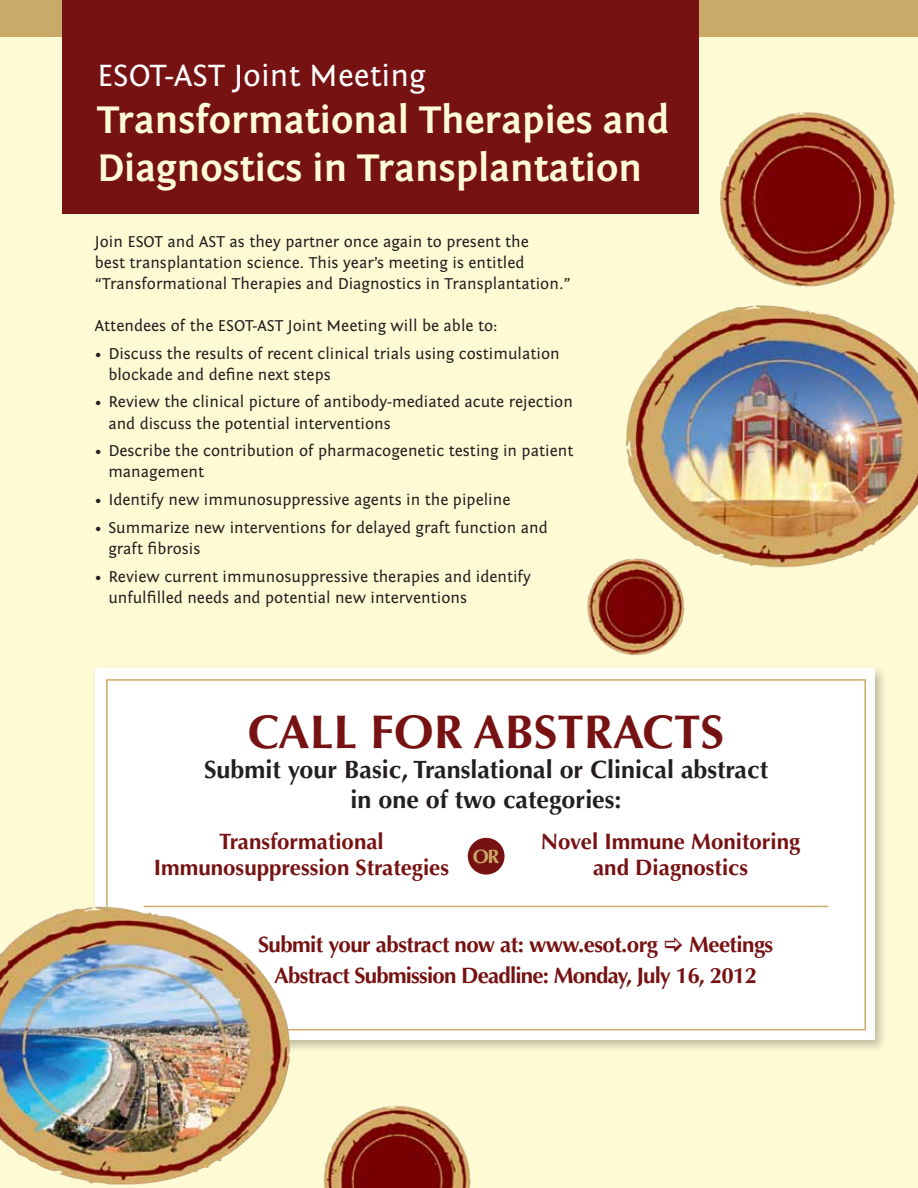
<style>
.page{position:relative;width:918px;height:1188px;background:#fff}
.page>*{position:absolute;margin:0;border:0;box-sizing:border-box;transform-origin:0 0}
.t1{font:700 47.4px "Optima";color:#771213}
.t2{font:700 39.75px/47.7px "Fontin Sans";color:#fffcd5}
.t3{font:32.25px "Fontin Sans";color:#fff}
.t4{font:700 25.05px/30.2px "Optima";color:#231f20;text-align:center}
.t5{font:700 22.35px/30.8px "Optima";letter-spacing:-.025em;color:#771213}
.t6{font:700 22.35px/26.7px "Optima";color:#771213;text-align:center}
.t7{font:700 19.35px "Optima";color:#caaa68}
.t8{font:16.5px/21px "Fontin Sans";color:#231f20}
</style>
<div class="page">
<div style="left:0;top:37px;width:918px;height:1151px;background:#fefad4"></div>
<div style="left:0;top:0;width:918px;height:37px;background:#caaa68"></div>
<div style="left:63px;top:0;width:636px;height:213px;background:#771213"></div>
<img style="left:305px;top:1088px;width:180px;height:100px">
<div style="left:91px;top:665px;width:796px;height:388px;background:#231f20;opacity:.28"></div>
<div style="left:95px;top:668px;width:779px;height:372px;background:#fff"></div>
<div style="left:106px;top:679px;width:760px;height:351px;border:2px solid #caaa68"></div>
<img style="left:693px;top:91px;width:218px;height:204px">
<img style="left:573px;top:546px;width:120px;height:122px">
<div style="left:468px;top:838px;width:37px;height:37px;background:#771213;border-radius:50%"></div>
<hr style="left:144px;top:906px;width:684px;height:1px;background:#caaa68">
<img style="left:609px;top:295px;width:309px;height:288px">
<img style="left:0;top:896px;width:305px;height:292px">
<h3 class="t3" style="left:97px;top:57px;width:330px">ESOT-AST Joint Meeting</h3>
<h2 class="t2" style="left:97px;top:97px;width:574px">Transformational Therapies and<br>Diagnostics in Transplantation</h2>
<p class="t8" style="left:95px;top:231px;width:477px">Join ESOT and AST as they partner once again to present the<br>best transplantation science. This year’s meeting is entitled “Transformational Therapies and Diagnostics in Transplantation.”</p>
<p class="t8" style="left:95px;top:315px;width:404px">Attendees of the ESOT-AST Joint Meeting will be able to:</p>
<p class="t8" style="left:108px;top:343px;width:453px;text-indent:-13px">• Discuss the results of recent clinical trials using costimulation blockade and define next steps</p>
<p class="t8" style="left:108px;top:392px;width:466px;text-indent:-13px">• Review the clinical picture of antibody-mediated acute rejection and discuss the potential interventions</p>
<p class="t8" style="left:108px;top:441px;width:467px;text-indent:-13px">• Describe the contribution of pharmacogenetic testing in patient management</p>
<p class="t8" style="left:95px;top:489px;width:417px">• Identify new immunosuppressive agents in the pipeline</p>
<p class="t8" style="left:108px;top:517px;width:441px;text-indent:-13px">• Summarize new interventions for delayed graft function and graft fibrosis</p>
<p class="t8" style="left:108px;top:566px;width:424px;text-indent:-13px">• Review current immunosuppressive therapies and identify unfulfilled needs and potential new interventions</p>
<h1 class="t1" style="left:248px;top:704px;width:478px">CALL FOR ABSTRACTS</h1>
<h3 class="t4" style="left:204px;top:755px;width:566px">Submit your Basic, Translational or Clinical abstract in one of two categories:</h3>
<h3 class="t6" style="left:154px;top:828px;width:297px">Transformational<br>Immunosuppression Strategies</h3>
<h3 class="t6" style="left:541px;top:828px;width:261px">Novel Immune Monitoring and Diagnostics</h3>
<p class="t7" style="left:473px;top:845px;width:28px">OR</p>
<h3 class="t5" style="left:258px;top:930px;width:401px">Submit your abstract now at: www.esot.org</h3>
<h3 class="t5" style="left:274px;top:930px;width:501px;text-indent:415px">Meetings<br>Abstract Submission Deadline: Monday, July 16, 2012</h3>
</div>
